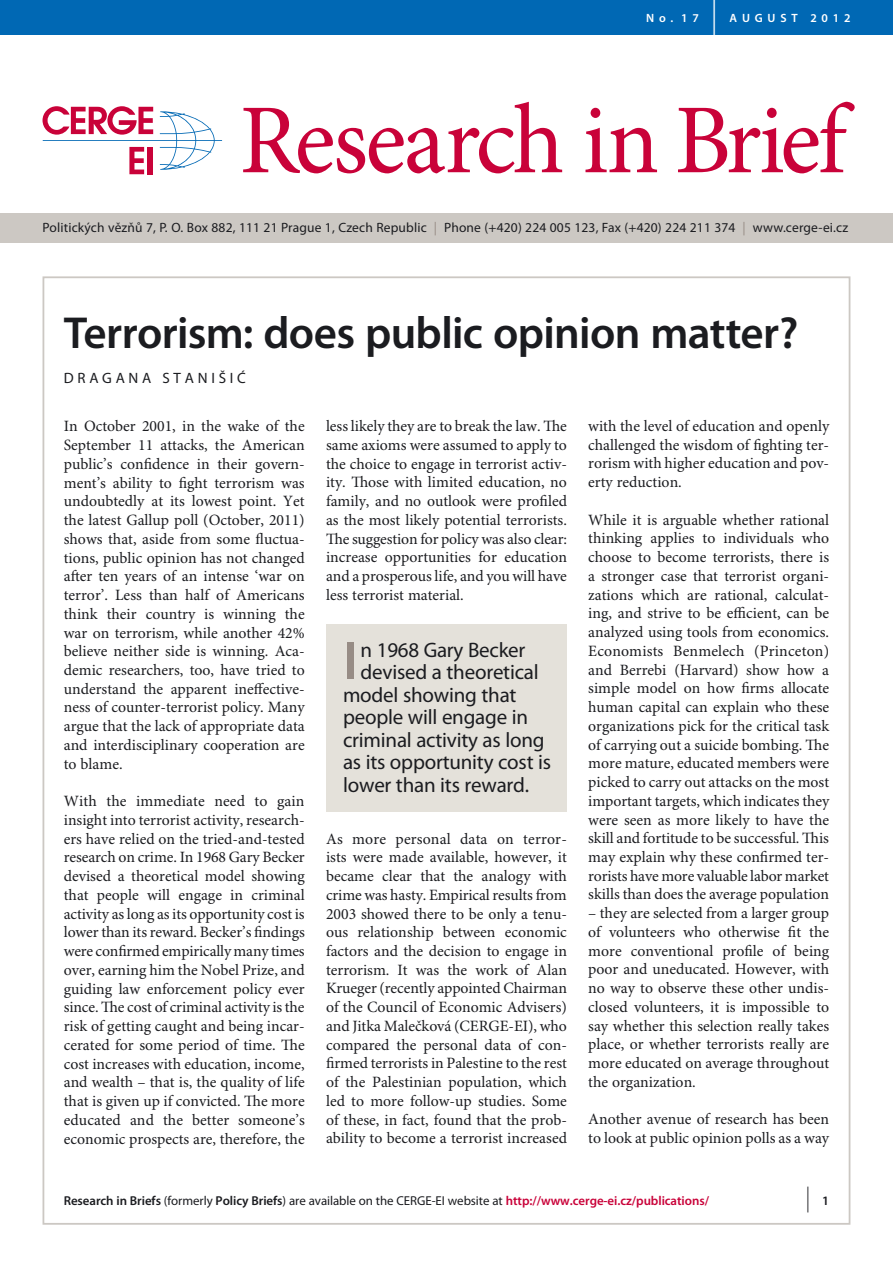
<style>
.page{position:relative;width:893px;height:1263px;background:#fff}
.page>*{position:absolute;margin:0;border:0;box-sizing:border-box;transform-origin:0 0}
.t1{font:99px "Minion Pro";letter-spacing:-.03em;color:#c90239}
.t2{font:300 60px "Myriad Pro";color:#fff;scale:.5 1}
.t3{font:600 54.45px "Myriad Pro";color:#978c85}
.t4{font:600 45px "Myriad Pro";letter-spacing:-.015em;color:#1b1c20}
.t5{font:25.8px "Myriad Pro";color:#1b1c20;scale:.5 1}
.t6{font:21px "Myriad Pro";letter-spacing:-.01em;color:#1b1c20}
.t7{font:15.75px/18.8px "Minion Pro";color:#1b1c20;text-align:justify}
.t8{font:15px "Myriad Pro";letter-spacing:.25em;color:#1b1c20}
.t9{font:13.5px "Myriad Pro";letter-spacing:.01em;color:#1b1c20}
.t10{font:12.9px "Myriad Pro";letter-spacing:-.005em;color:#1b1c20}
.t11{font:600 12px "Myriad Pro";letter-spacing:.4em;color:#fff}
.s1{color:#978c85}
.s2{font-weight:600}
.s3{font-weight:600;color:#c90239}
.s4{font-weight:600;font-size:12.9px}
</style>
<div class="page">
<div style="left:43px;top:276px;width:807px;height:949px;background:#fff;border:2px solid #ccc8c3"></div>
<div style="left:0;top:0;width:893px;height:34px;background:#0068b4"></div>
<div style="left:0;top:213px;width:893px;height:29px;background:#ccc8c3"></div>
<svg style="left:43px;top:106px;width:179px;height:68px"></svg>
<div style="left:326px;top:624px;width:241px;height:187px;background:#e4e1da"></div>
<p class="t11" style="left:646px;top:11px;width:54px">No. 17</p>
<h2 class="t2" style="left:711px;top:-31px;width:14px">|</h2>
<p class="t11" style="left:730px;top:11px;width:122px">August 2012</p>
<h1 class="t1" style="left:239px;top:81px;width:608px">Research in Brief</h1>
<p class="t9" style="left:43px;top:220px;width:807px">Politických vězňů 7, P. O. Box 882, 111 21 Prague 1, Czech Republic <span class="s1">|</span> Phone (+420) 224 005 123, Fax (+420) 224 211 374 <span class="s1">|</span> www.cerge-ei.cz</p>
<h3 class="t4" style="left:64px;top:308px;width:736px">Terrorism: does public opinion matter?</h3>
<p class="t8" style="left:64px;top:370px;width:184px">Dr agana Stani ši ć</p>
<p class="t7" style="left:64px;top:417px;width:242px">In October 2001, in the wake of the September 11 attacks, the American public’s confidence in their govern&shy;ment’s ability to fight terrorism was undoubtedly at its lowest point. Yet the latest Gallup poll (October, 2011) shows that, aside from some fluctua&shy;tions, public opinion has not changed after ten years of an intense ‘war on terror’. Less than half of Americans think their country is winning the war on terrorism, while another 42% believe neither side is winning. Aca&shy;demic researchers, too, have tried to understand the apparent ineffective&shy;ness of counter-terrorist policy. Many argue that the lack of appropriate data and interdisciplinary cooperation are to blame.</p>
<p class="t7" style="left:64px;top:792px;width:243px">With the immediate need to gain insight into terrorist activity, research&shy;ers have relied on the tried-and-tested research on crime. In 1968 Gary Becker devised a theoretical model showing that people will engage in criminal activity as long as its opportunity cost is lower than its reward. Becker’s findings were confirmed empirically many times over, earning him the Nobel Prize, and guiding law enforcement policy ever since. The cost of criminal activity is the risk of getting caught and being incar&shy;cerated for some period of time. The cost increases with education, income, and wealth – that is, the quality of life that is given up if convicted. The more educated and the better someone’s economic prospects are, therefore, the</p>
<p class="t7" style="left:326px;top:417px;width:242px">less likely they are to break the law. The same axioms were assumed to apply to the choice to engage in terrorist activ&shy;ity. Those with limited education, no family, and no outlook were profiled as the most likely potential terrorists.<br>The suggestion for policy was also clear: increase opportunities for education and a prosperous life, and you will have less terrorist material.</p>
<h3 class="t3" style="left:343px;top:631px;width:16px">I</h3>
<h3 class="t6" style="left:361px;top:638px;width:166px">n 1968 Gary Becker</h3>
<h3 class="t6" style="left:361px;top:661px;width:180px">devised a theoretical</h3>
<h3 class="t6" style="left:343px;top:683px;width:175px">model showing that</h3>
<h3 class="t6" style="left:343px;top:706px;width:187px">people will engage in</h3>
<h3 class="t6" style="left:343px;top:728px;width:203px">criminal activity as long</h3>
<h3 class="t6" style="left:343px;top:751px;width:210px">as its opportunity cost is</h3>
<h3 class="t6" style="left:343px;top:773px;width:188px">lower than its reward.</h3>
<p class="t7" style="left:326px;top:830px;width:243px">As more personal data on terror&shy;ists were made available, however, it became clear that the analogy with crime was hasty. Empirical results from 2003 showed there to be only a tenu&shy;ous relationship between economic factors and the decision to engage in terrorism. It was the work of Alan Krueger (recently appointed Chairman of the Council of Economic Advisers) and Jitka Malečková (CERGE-EI), who compared the personal data of con&shy;firmed terrorists in Palestine to the rest of the Palestinian population, which led to more follow-up studies. Some of these, in fact, found that the prob&shy;ability to become a terrorist increased</p>
<p class="t7" style="left:588px;top:417px;width:242px">with the level of education and openly challenged the wisdom of fighting ter&shy;rorism with higher education and pov&shy;erty reduction.</p>
<p class="t7" style="left:588px;top:511px;width:243px">While it is arguable whether rational thinking applies to individuals who choose to become terrorists, there is a stronger case that terrorist organi&shy;zations which are rational, calculat&shy;ing, and strive to be efficient, can be analyzed using tools from economics.<br>Economists Benmelech (Princeton) and Berrebi (Harvard) show how a simple model on how firms allocate human capital can explain who these organizations pick for the critical task of carrying out a suicide bombing. The more mature, educated members were picked to carry out attacks on the most important targets, which indicates they were seen as more likely to have the skill and fortitude to be successful. This may explain why these confirmed ter&shy;rorists have more valuable labor market skills than does the average population</p>
<p class="t7" style="left:588px;top:904px;width:243px">– they are selected from a larger group of volunteers who otherwise fit the more conventional profile of being poor and uneducated. However, with no way to observe these other undis&shy;closed volunteers, it is impossible to say whether this selection really takes place, or whether terrorists really are more educated on average throughout the organization.</p>
<p class="t7" style="left:588px;top:1111px;width:242px">Another avenue of research has been to look at public opinion polls as a way</p>
<p class="t10" style="left:64px;top:1193px;width:647px"><span class="s2">Research in Briefs</span> (formerly <span class="s2">Policy Briefs</span>) are available on the CERGE-EI website at <span class="s3">http://www.cerge-ei.cz/publications/</span></p>
<h3 class="t5" style="left:806px;top:1183px;width:47px">| <span class="s4">1</span></h3>
</div>
